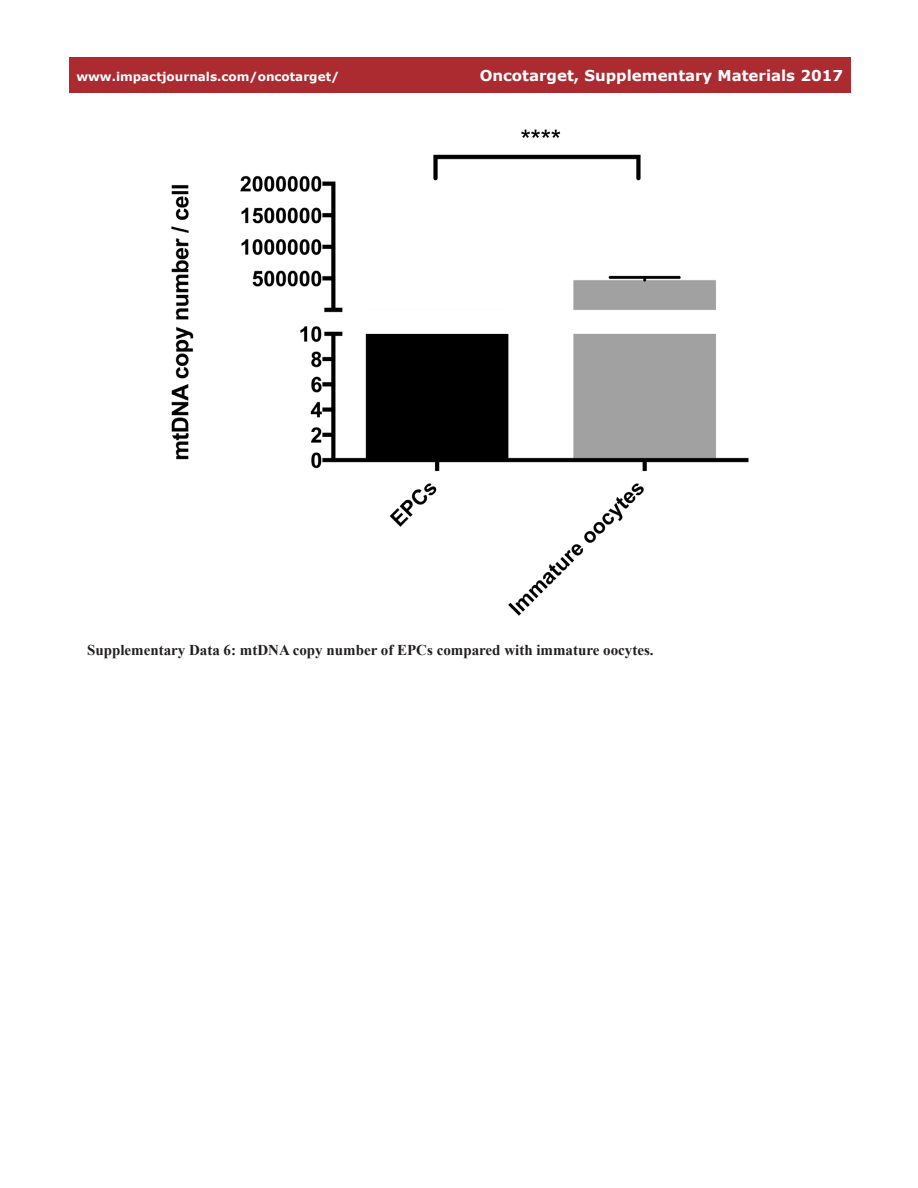
<style>
.page{position:relative;width:918px;height:1188px;background:#fff}
.page>*{position:absolute;margin:0;border:0;box-sizing:border-box;transform-origin:0 0}
.figuretext{font:700 15px "Times New Roman";color:#231f20}
.t1{font:700 15px "Verdana";color:#fff}
.t2{font:700 12px "Verdana";color:#fff}
</style>
<div class="page">
<div style="left:69px;top:57px;width:781px;height:36px;background:#ac2b31"></div>
<img style="left:171px;top:129px;width:578px;height:487px">
<p class="t2" style="left:76px;top:68px;width:264px">www.impactjournals.com/oncotarget/</p>
<p class="t1" style="left:480px;top:65px;width:365px">Oncotarget, Supplementary Materials 2017</p>
<p class="figuretext" style="left:87px;top:640px;width:568px">Supplementary Data 6: mtDNA copy number of EPCs compared with immature oocytes.</p>
</div>
